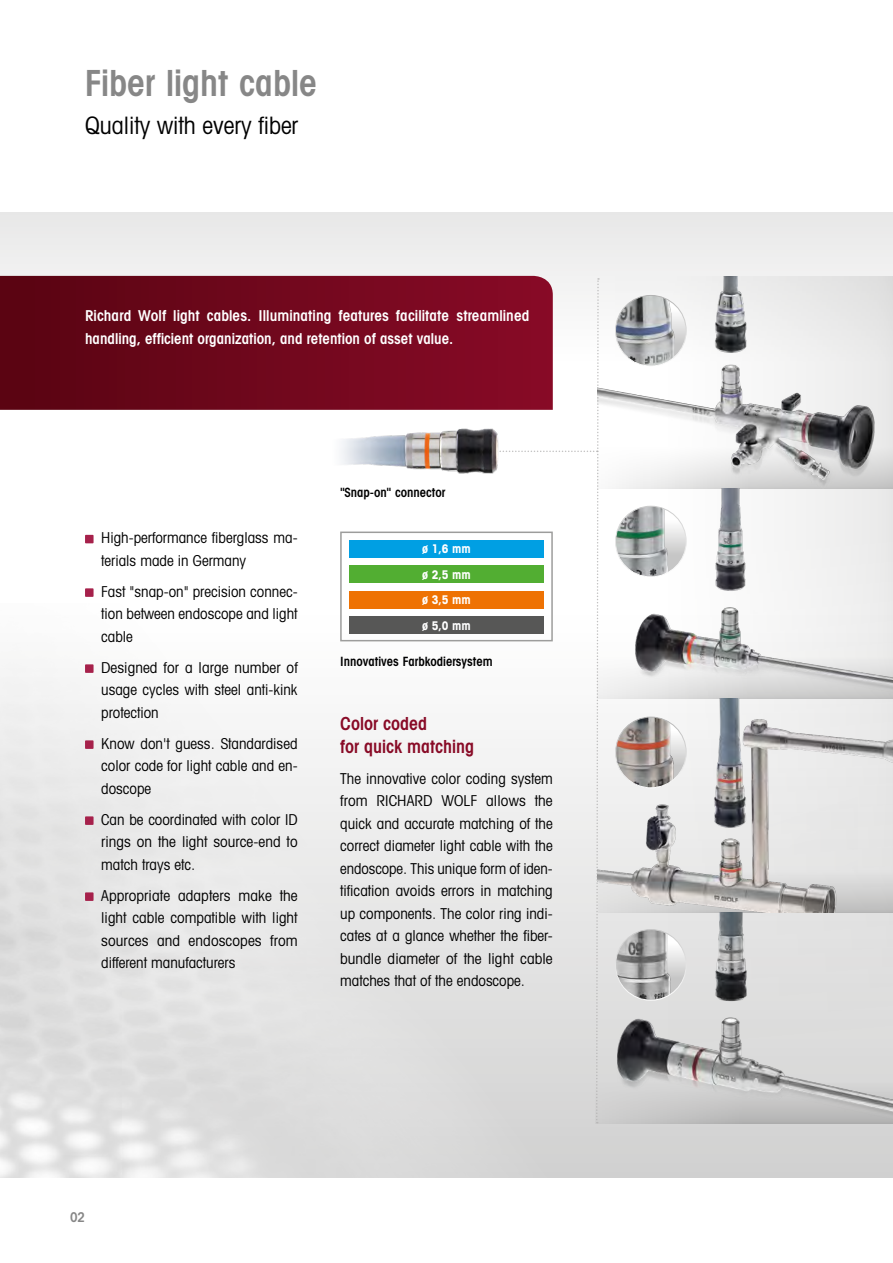
<style>
.page{position:relative;width:893px;height:1263px;background:#fff}
.page>*{position:absolute;margin:0;border:0;box-sizing:border-box;transform-origin:0 0}
.t1{font:600 condensed 36px "Avant Garde";color:#878787}
.t2{font:condensed 24px "Avant Garde";color:#000}
.t3{font:600 condensed 18px/22.5px "Avant Garde";color:#880a26}
.t4{font:condensed 15px/22.5px "Avant Garde";color:#000;text-align:justify}
.t5{font:600 condensed 15px/22.5px "Avant Garde";letter-spacing:.005em;color:#fff}
.t6{font:600 condensed 13.5px "Avant Garde";color:#878787}
.t7{font:600 condensed 12.75px "Avant Garde";color:#000}
.t8{font:700 condensed 12px/25.5px "Avant Garde";color:#fff;text-align:justify}
</style>
<div class="page">
<div style="left:0;top:213px;width:893px;height:148px;background:#ececec"></div>
<img style="left:0;top:604px;width:858px;height:574px">
<svg style="left:0;top:276px;width:543px;height:134px;background:#680618"></svg>
<div style="left:85px;top:535px;width:9px;height:8px;background:#a6214b"></div>
<div style="left:85px;top:588px;width:9px;height:9px;background:#a6214b"></div>
<div style="left:85px;top:664px;width:9px;height:9px;background:#a6214b"></div>
<div style="left:85px;top:740px;width:9px;height:9px;background:#a6214b"></div>
<div style="left:85px;top:816px;width:9px;height:9px;background:#a6214b"></div>
<div style="left:85px;top:892px;width:9px;height:9px;background:#a6214b"></div>
<div style="left:350px;top:566px;width:194px;height:17px;background:#52ae32"></div>
<div style="left:350px;top:591px;width:194px;height:17px;background:#ee7203"></div>
<div style="left:350px;top:617px;width:194px;height:17px;background:#575756"></div>
<div style="left:340px;top:531px;width:213px;height:110px;border:2px solid #9d9d9c"></div>
<div style="left:597px;top:647px;width:296px;height:52px;background:#f6f6f6"></div>
<div style="left:595px;top:1071px;width:298px;height:52px;background:#d4d4d4"></div>
<img style="left:599px;top:699px;width:294px;height:213px">
<svg style="left:475px;top:278px;width:124px;height:845px"></svg>
<img style="left:598px;top:276px;width:295px;height:213px">
<img style="left:611px;top:489px;width:282px;height:210px">
<img style="left:605px;top:912px;width:288px;height:211px">
<img style="left:615px;top:295px;width:71px;height:71px;border-radius:35px">
<div style="left:615px;top:295px;width:72px;height:71px;border:1px solid #fff;border-radius:50%"></div>
<img style="left:615px;top:506px;width:71px;height:71px;border-radius:35px">
<div style="left:615px;top:506px;width:72px;height:71px;border:1px solid #fff;border-radius:50%"></div>
<img style="left:615px;top:717px;width:71px;height:71px;border-radius:35px">
<div style="left:615px;top:717px;width:72px;height:71px;border:1px solid #fff;border-radius:50%"></div>
<img style="left:615px;top:929px;width:71px;height:71px;border-radius:35px">
<div style="left:615px;top:929px;width:72px;height:72px;border:1px solid #fff;border-radius:50%"></div>
<img style="left:322px;top:295px;width:182px;height:267px">
<h1 class="t1" style="left:85px;top:61px;width:233px">Fiber light cable</h1>
<h2 class="t2" style="left:85px;top:111px;width:215px">Quality with every fiber</h2>
<p class="t5" style="left:85px;top:305px;width:446px">Richard Wolf light cables. Illuminating features facilitate streamlined handling, efficient organization, and retention of asset value.</p>
<p class="t4" style="left:101px;top:526px;width:198px">High-performance fiberglass ma&shy;terials made in Germany</p>
<p class="t4" style="left:101px;top:580px;width:198px">Fast "snap-on" precision connec&shy;tion between endoscope and light cable</p>
<p class="t4" style="left:101px;top:656px;width:198px">Designed for a large number of usage cycles with steel anti-kink protection</p>
<p class="t4" style="left:101px;top:732px;width:198px">Know don't guess. Standardised color code for light cable and en&shy;doscope</p>
<p class="t4" style="left:101px;top:808px;width:198px">Can be coordinated with color ID rings on the light source-end to match trays etc.</p>
<p class="t4" style="left:101px;top:884px;width:198px">Appropriate adapters make the light cable compatible with light sources and endoscopes from different manufacturers</p>
<p class="t7" style="left:340px;top:484px;width:106px">"Snap-on" connector</p>
<p class="t8" style="left:422px;top:536px;width:50px">ø 1,6 mm ø 2,5 mm ø 3,5 mm ø 5,0 mm</p>
<p class="t7" style="left:340px;top:653px;width:154px">Innovatives Farbkodiersystem</p>
<p class="t3" style="left:340px;top:712px;width:135px">Color coded<br>for quick matching</p>
<p class="t4" style="left:340px;top:766px;width:214px">The innovative color coding system from RICHARD WOLF allows the quick and accurate matching of the correct diameter light cable with the endoscope. This unique form of iden&shy;tification avoids errors in matching up components. The color ring indi&shy;cates at a glance whether the fiber&shy;bundle diameter of the light cable matches that of the endoscope.</p>
<p class="t6" style="left:70px;top:1209px;width:17px">02</p>
</div>
